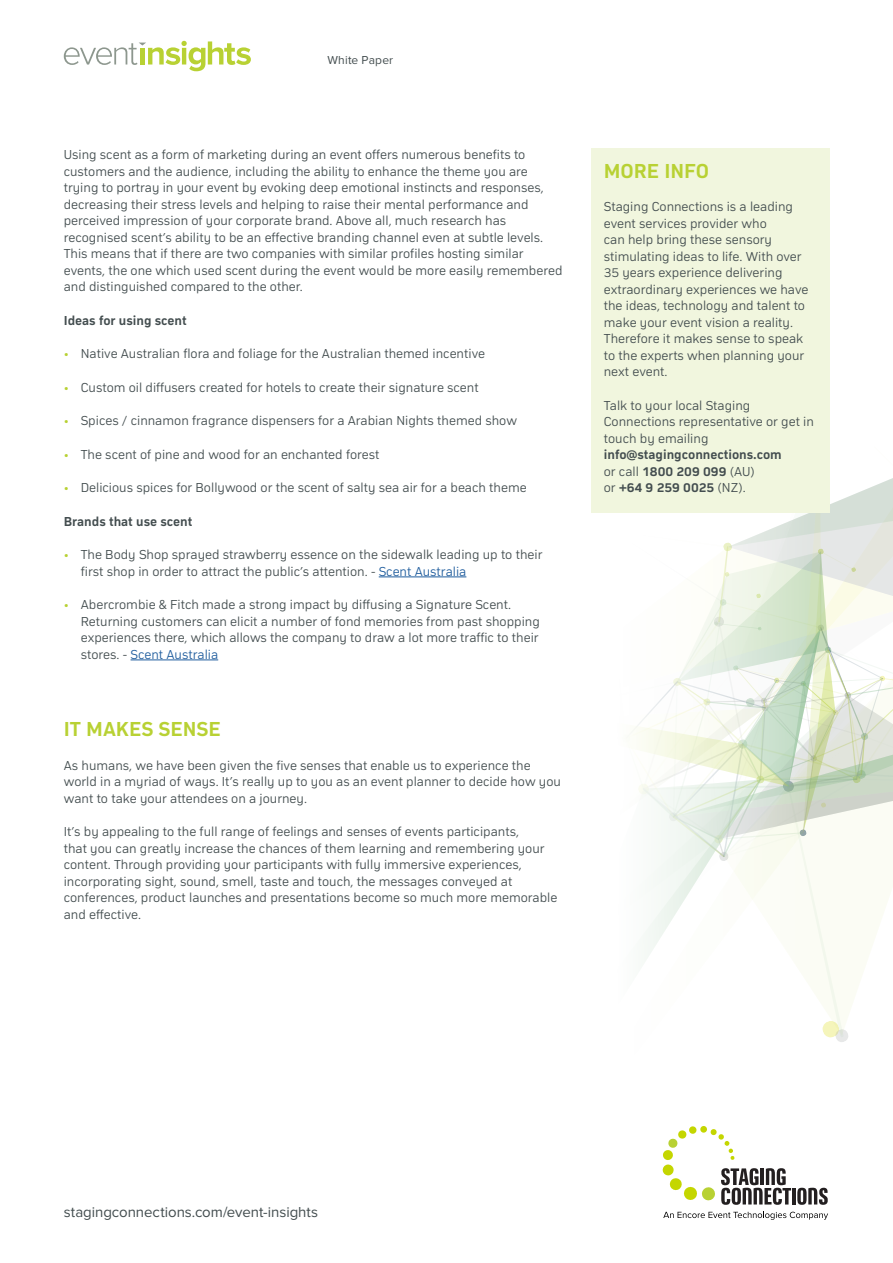
<style>
.page{position:relative;width:893px;height:1263px;background:#fff}
.page>*{position:absolute;margin:0;border:0;box-sizing:border-box;transform-origin:0 0}
.t1{font:700 21px "Compasse";color:#b8d133}
.t2{font:15px "Proxima Nova";letter-spacing:-.005em;color:#434d4f}
.t3{font:300 13.5px/16.5px "Compasse";color:#434d4f}
.t4{font:700 13.5px/16.5px "Compasse";color:#434d4f}
.t5{font:12px "Proxima Nova";letter-spacing:.015em;color:#434d4f}
.s1{font-family:"Proxima Nova";font-weight:400;font-size:14.25px;color:#b8d133}
.s2{color:#215e9e}
.s3{font-weight:300}
</style>
<div class="page">
<svg style="left:64px;top:41px;width:187px;height:30px"></svg>
<svg style="left:663px;top:1212px;width:165px;height:8px"></svg>
<svg style="left:631px;top:446px;width:262px;height:759px"></svg>
<hr style="left:379px;top:577px;width:87px;height:1px;background:#215e9e">
<hr style="left:131px;top:660px;width:87px;height:1px;background:#215e9e">
<div style="left:591px;top:149px;width:238px;height:364px;background:#f1f6de"></div>
<p class="t5" style="left:327px;top:54px;width:67px">White Paper</p>
<p class="t3" style="left:64px;top:146px;width:500px">Using scent as a form of marketing during an event offers numerous benefits to customers and the audience, including the ability to enhance the theme you are trying to portray in your event by evoking deep emotional instincts and responses, decreasing their stress levels and helping to raise their mental performance and perceived impression of your corporate brand. Above all, much research has recognised scent’s ability to be an effective branding channel even at subtle levels.<br>This means that if there are two companies with similar profiles hosting similar events, the one which used scent during the event would be more easily remembered and distinguished compared to the other.</p>
<p class="t4" style="left:64px;top:312px;width:124px">Ideas for using scent</p>
<p class="t3" style="left:64px;top:345px;width:423px"><span class="s1">•</span> Native Australian flora and foliage for the Australian themed incentive</p>
<p class="t3" style="left:64px;top:379px;width:416px"><span class="s1">•</span> Custom oil diffusers created for hotels to create their signature scent</p>
<p class="t3" style="left:64px;top:412px;width:455px"><span class="s1">•</span> Spices / cinnamon fragrance dispensers for a Arabian Nights themed show</p>
<p class="t3" style="left:64px;top:446px;width:317px"><span class="s1">•</span> The scent of pine and wood for an enchanted forest</p>
<p class="t3" style="left:64px;top:479px;width:464px"><span class="s1">•</span> Delicious spices for Bollywood or the scent of salty sea air for a beach theme</p>
<p class="t4" style="left:64px;top:513px;width:130px">Brands that use scent</p>
<p class="t3" style="left:81px;top:546px;width:463px;text-indent:-17px"><span class="s1">•</span> The Body Shop sprayed strawberry essence on the sidewalk leading up to their first shop in order to attract the public’s attention. - <span class="s2">Scent Australia</span></p>
<p class="t3" style="left:81px;top:596px;width:461px;text-indent:-17px"><span class="s1">•</span> Abercrombie &amp; Fitch made a strong impact by diffusing a Signature Scent.<br>Returning customers can elicit a number of fond memories from past shopping experiences there, which allows the company to draw a lot more traffic to their stores. - <span class="s2">Scent Australia</span></p>
<h1 class="t1" style="left:64px;top:717px;width:159px">IT MAKES SENSE</h1>
<p class="t3" style="left:64px;top:757px;width:499px">As humans, we have been given the five senses that enable us to experience the world in a myriad of ways. It’s really up to you as an event planner to decide how you want to take your attendees on a journey.</p>
<p class="t3" style="left:64px;top:823px;width:495px">It’s by appealing to the full range of feelings and senses of events participants,<br>that you can greatly increase the chances of them learning and remembering your content. Through providing your participants with fully immersive experiences, incorporating sight, sound, smell, taste and touch, the messages conveyed at conferences, product launches and presentations become so much more memorable and effective.</p>
<h1 class="t1" style="left:604px;top:158px;width:107px">MORE INFO</h1>
<p class="t3" style="left:604px;top:198px;width:206px">Staging Connections is a leading event services provider who<br>can help bring these sensory stimulating ideas to life. With over<br>35 years experience delivering extraordinary experiences we have the ideas, technology and talent to make your event vision a reality.<br>Therefore it makes sense to speak to the experts when planning your next event.</p>
<p class="t3" style="left:604px;top:397px;width:212px">Talk to your local Staging<br>Connections representative or get in touch by emailing</p>
<p class="t4" style="left:604px;top:446px;width:179px">info@stagingconnections.com <span class="s3">or call</span> 1800 209 099 <span class="s3">(AU)<br>or</span> +64 9 259 0025 <span class="s3">(NZ).</span></p>
<p class="t2" style="left:64px;top:1205px;width:256px">stagingconnections.com/event-insights</p>
</div>
